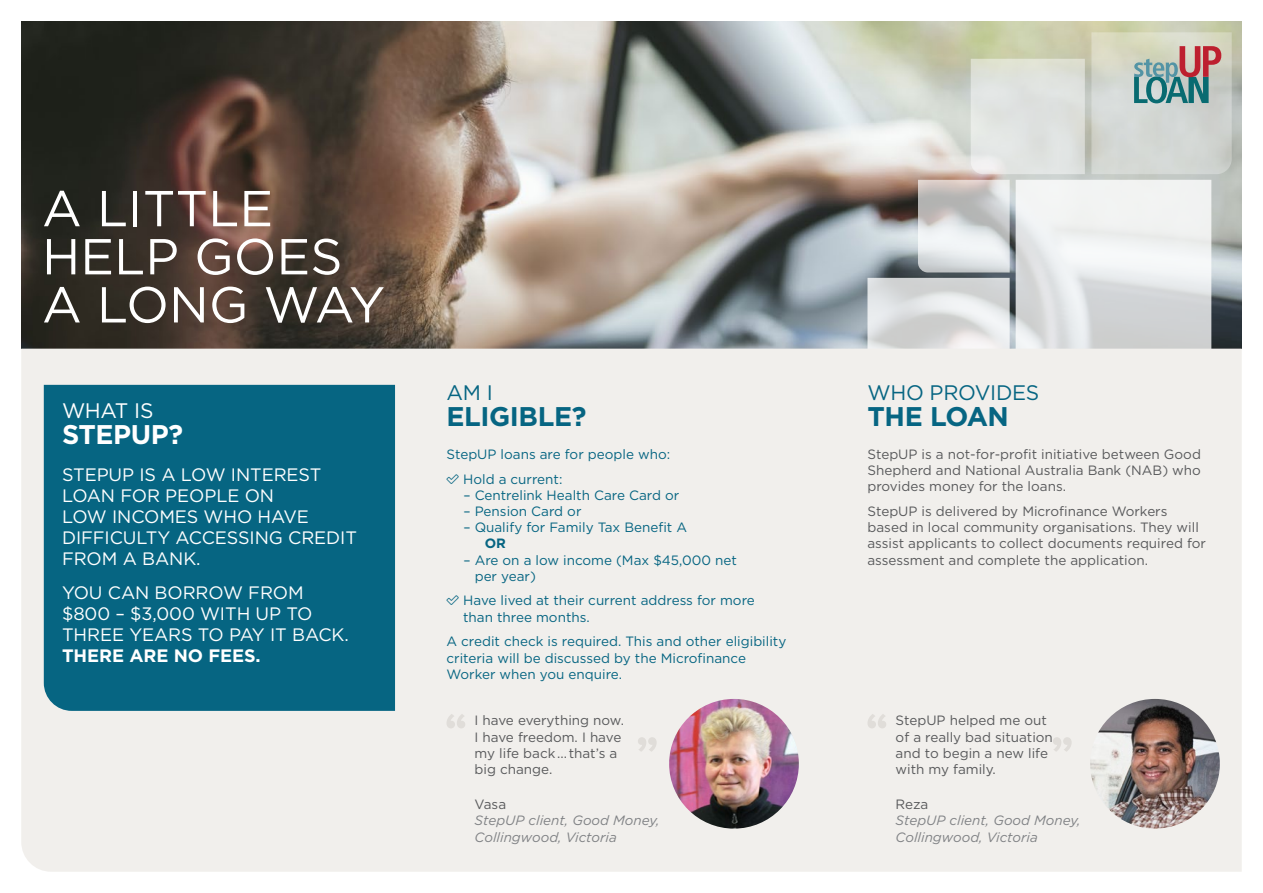
<style>
.page{position:relative;width:1263px;height:893px;background:#fff}
.page>*{position:absolute;margin:0;border:0;box-sizing:border-box;transform-origin:0 0}
.t1{font:50.4px/48.2px "Gotham";color:#fff}
.t2{font:700 27px "Gotham";letter-spacing:-.015em;color:#066582}
.t3{font:700 27px "Gotham";letter-spacing:-.015em;color:#fff}
.t4{font:21px "Gotham";letter-spacing:-.015em;color:#066582}
.t5{font:21px "Gotham";letter-spacing:-.015em;color:#fff}
.t6{font:18px/21px "Gotham";letter-spacing:-.005em;color:#fff}
.t7{font:700 18px "Gotham";letter-spacing:-.005em;color:#fff}
.t8{font:13.5px/16.2px "Gotham";color:#58595b}
.t9{font:13.5px/16.2px "Gotham";color:#066582}
.t10{font:italic 13.5px/16.2px "Gotham";color:#808285}
.t11{font:700 13.5px "Gotham";color:#066582}
</style>
<div class="page">
<img style="left:21px;top:21px;width:1221px;height:328px">
<svg style="left:971px;top:59px;width:114px;height:115px;background:#e0e2df"></svg>
<svg style="left:918px;top:180px;width:92px;height:92px"></svg>
<svg style="left:867px;top:278px;width:143px;height:71px;background:#dbdddd"></svg>
<svg style="left:1016px;top:180px;width:195px;height:169px"></svg>
<div style="left:21px;top:349px;width:1221px;height:523px;background:#f1efec"></div>
<div style="left:44px;top:385px;width:351px;height:326px;background:#066582"></div>
<img style="left:669px;top:699px;width:130px;height:130px;border-radius:65px">
<svg style="left:1053px;top:737px;width:19px;height:15px"></svg>
<svg style="left:638px;top:737px;width:19px;height:15px"></svg>
<svg style="left:867px;top:714px;width:19px;height:14px"></svg>
<svg style="left:446px;top:714px;width:19px;height:14px"></svg>
<svg style="left:1091px;top:32px;width:141px;height:142px;background:#c4c8c1"></svg>
<img style="left:1090px;top:699px;width:130px;height:130px;border-radius:65px">
<svg style="left:447px;top:474px;width:12px;height:10px"></svg>
<svg style="left:447px;top:596px;width:12px;height:9px"></svg>
<h1 class="t1" style="left:42px;top:183px;width:345px">A LITTLE<br>HELP GOES<br>A LONG WAY</h1>
<h3 class="t5" style="left:62px;top:399px;width:93px">WHAT IS</h3>
<h2 class="t3" style="left:62px;top:418px;width:123px">STEPUP?</h2>
<h3 class="t6" style="left:62px;top:464px;width:296px">STEPUP IS A LOW INTEREST<br>LOAN FOR PEOPLE ON<br>LOW INCOMES WHO HAVE<br>DIFFICULTY ACCESSING CREDIT<br>FROM A BANK.</h3>
<h3 class="t6" style="left:62px;top:581px;width:288px">YOU CAN BORROW FROM $800 – $3,000 WITH UP TO<br>THREE YEARS TO PAY IT BACK.</h3>
<h3 class="t7" style="left:62px;top:645px;width:200px">THERE ARE NO FEES.</h3>
<h3 class="t4" style="left:446px;top:381px;width:48px">AM I</h3>
<h2 class="t2" style="left:446px;top:400px;width:141px">ELIGIBLE?</h2>
<p class="t9" style="left:463px;top:441px;width:209px;line-height:24.8px;text-indent:-17px">StepUP loans are for people who:<br>Hold a current:</p>
<p class="t9" style="left:463px;top:487px;width:217px">– Centrelink Health Care Card or</p>
<p class="t9" style="left:463px;top:503px;width:119px">– Pension Card or</p>
<p class="t9" style="left:463px;top:519px;width:225px">– Qualify for Family Tax Benefit A</p>
<p class="t11" style="left:485px;top:536px;width:23px">OR</p>
<p class="t9" style="left:475px;top:551px;width:264px;text-indent:-11px">– Are on a low income (Max $45,000 net per year)</p>
<p class="t9" style="left:463px;top:592px;width:293px">Have lived at their current address for more than three months.</p>
<p class="t9" style="left:446px;top:633px;width:341px">A credit check is required. This and other eligibility criteria will be discussed by the Microfinance<br>Worker when you enquire.</p>
<p class="t8" style="left:475px;top:712px;width:151px">I have everything now.<br>I have freedom. I have my life back... that’s a big change.</p>
<p class="t8" style="left:475px;top:796px;width:33px">Vasa</p>
<p class="t10" style="left:475px;top:813px;width:186px">StepUP client, Good Money,<br>Collingwood, Victoria</p>
<h3 class="t4" style="left:867px;top:381px;width:173px">WHO PROVIDES</h3>
<h2 class="t2" style="left:867px;top:400px;width:143px">THE LOAN</h2>
<p class="t8" style="left:867px;top:446px;width:335px;text-align:justify">StepUP is a not-for-profit initiative between Good Shepherd and National Australia Bank (NAB) who provides money for the loans.</p>
<p class="t8" style="left:867px;top:503px;width:340px">StepUP is delivered by Microfinance Workers based in local community organisations. They will assist applicants to collect documents required for assessment and complete the application.</p>
<p class="t8" style="left:895px;top:712px;width:159px">StepUP helped me out of a really bad situation and to begin a new life with my family.</p>
<p class="t8" style="left:895px;top:796px;width:34px">Reza</p>
<p class="t10" style="left:895px;top:813px;width:186px">StepUP client, Good Money,<br>Collingwood, Victoria</p>
</div>
